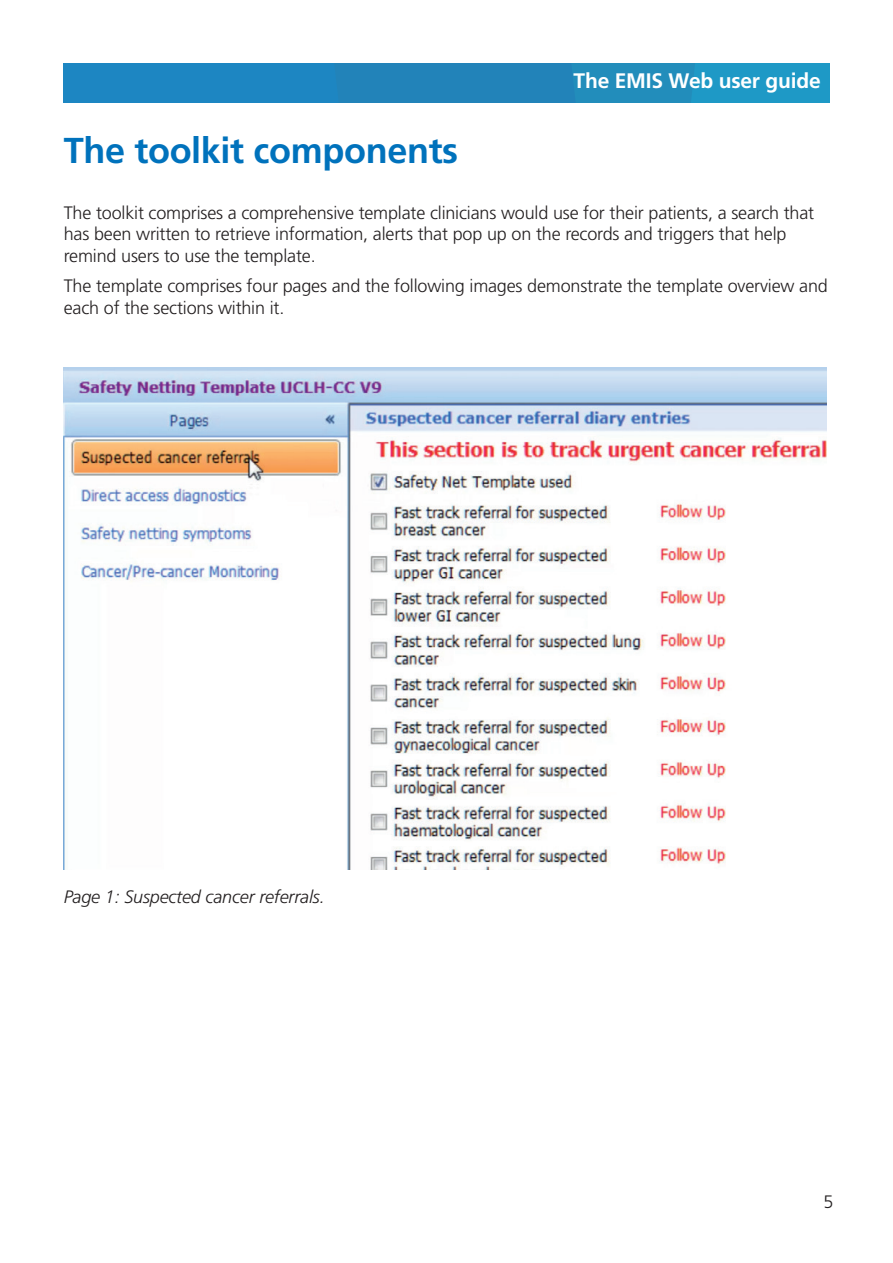
<style>
.page{position:relative;width:893px;height:1263px;background:#fff}
.page>*{position:absolute;margin:0;border:0;box-sizing:border-box;transform-origin:0 0}
.t1{font:700 36px "Frutiger LT Std";letter-spacing:-.01em;color:#0072bc}
.t2{font:700 21px "Frutiger LT Std";letter-spacing:-.01em;color:#fff}
.t3{font:300 18px/21.6px "Frutiger LT Std";letter-spacing:-.01em;color:#231f20}
.t4{font:italic 300 18px "Frutiger LT Std";letter-spacing:-.01em;color:#231f20}
</style>
<div class="page">
<div style="left:64px;top:64px;width:765px;height:38px;background:#2286bb"></div>
<div style="left:691px;top:64px;width:138px;height:38px;background:#1e99c6"></div>
<img style="left:64px;top:368px;width:763px;height:502px">
<p class="t2" style="left:574px;top:68px;width:249px">The EMIS Web user guide</p>
<h1 class="t1" style="left:64px;top:129px;width:396px">The toolkit components</h1>
<p class="t3" style="left:64px;top:202px;width:752px">The toolkit comprises a comprehensive template clinicians would use for their patients, a search that has been written to retrieve information, alerts that pop up on the records and triggers that help remind users to use the template.</p>
<p class="t3" style="left:64px;top:275px;width:765px">The template comprises four pages and the following images demonstrate the template overview and each of the sections within it.</p>
<p class="t4" style="left:64px;top:886px;width:262px">Page 1: Suspected cancer referrals.</p>
<p class="t3" style="left:823px;top:1192px;width:12px">5</p>
</div>
